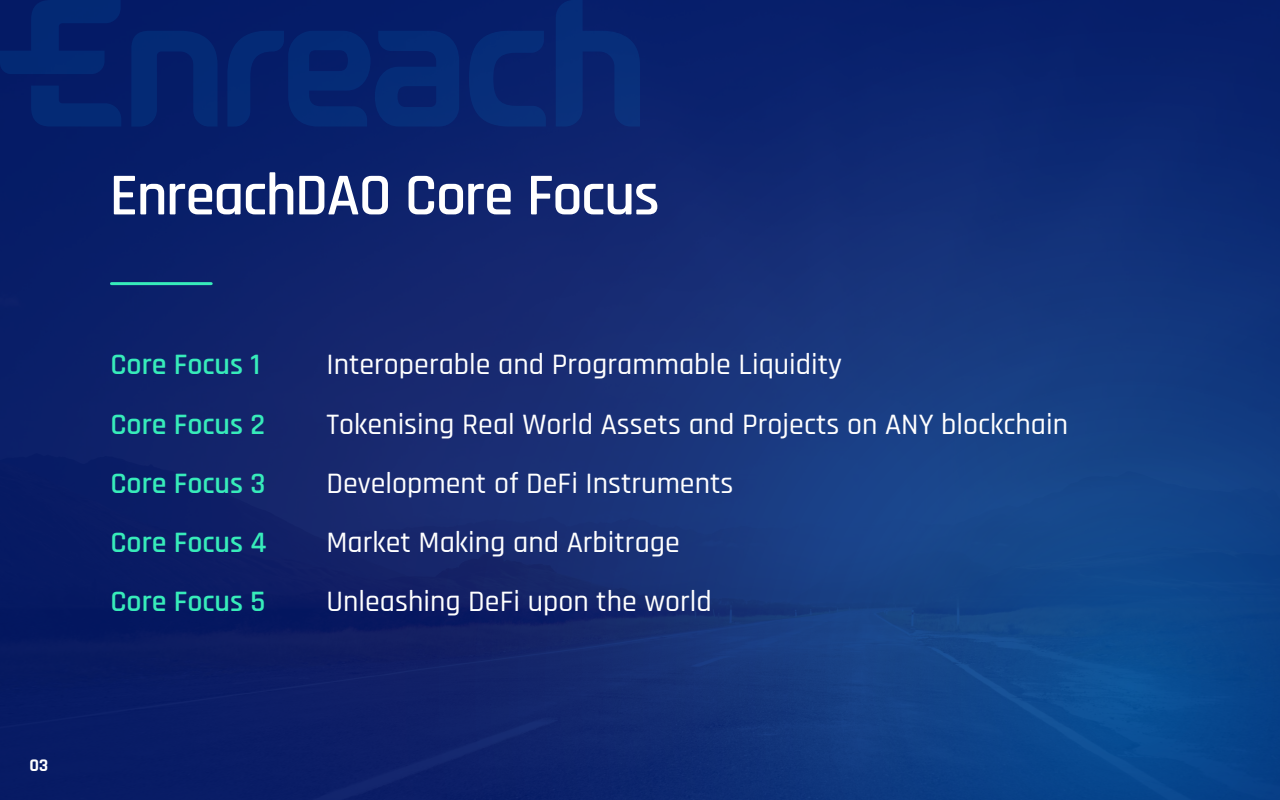
<style>
.page{position:relative;width:1280px;height:800px;background:#fff}
.page>*{position:absolute;margin:0;border:0;box-sizing:border-box;transform-origin:0 0}
.t1{font:600 60px "Rajdhani";letter-spacing:-.025em;color:#fff}
.t2{font:500 30px "Rajdhani";color:#fff}
.t3{font:600 30px "Rajdhani";color:#37ecba}
.t4{font:700 18px "Rajdhani";color:#fff}
</style>
<div class="page">
<img style="left:0;top:0;width:1280px;height:800px">
<svg style="left:0;top:0;width:640px;height:127px;background:#05236f"></svg>
<hr style="left:111px;top:282px;width:100px;height:3px;background:#37ecba">
<p class="t4" style="left:30px;top:755px;width:20px">03</p>
<h1 class="t1" style="left:109px;top:160px;width:552px">EnreachDAO Core Focus</h1>
<p class="t3" style="left:110px;top:347px;width:151px">Core Focus 1</p>
<p class="t2" style="left:326px;top:347px;width:517px">Interoperable and Programmable Liquidity</p>
<p class="t3" style="left:110px;top:406px;width:156px">Core Focus 2</p>
<p class="t2" style="left:326px;top:407px;width:743px">Tokenising Real World Assets and Projects on ANY blockchain</p>
<p class="t3" style="left:110px;top:465px;width:157px">Core Focus 3</p>
<p class="t2" style="left:326px;top:466px;width:409px">Development of DeFi Instruments</p>
<p class="t3" style="left:110px;top:525px;width:157px">Core Focus 4</p>
<p class="t2" style="left:326px;top:525px;width:355px">Market Making and Arbitrage</p>
<p class="t3" style="left:110px;top:584px;width:156px">Core Focus 5</p>
<p class="t2" style="left:326px;top:584px;width:387px">Unleashing DeFi upon the world</p>
</div>
